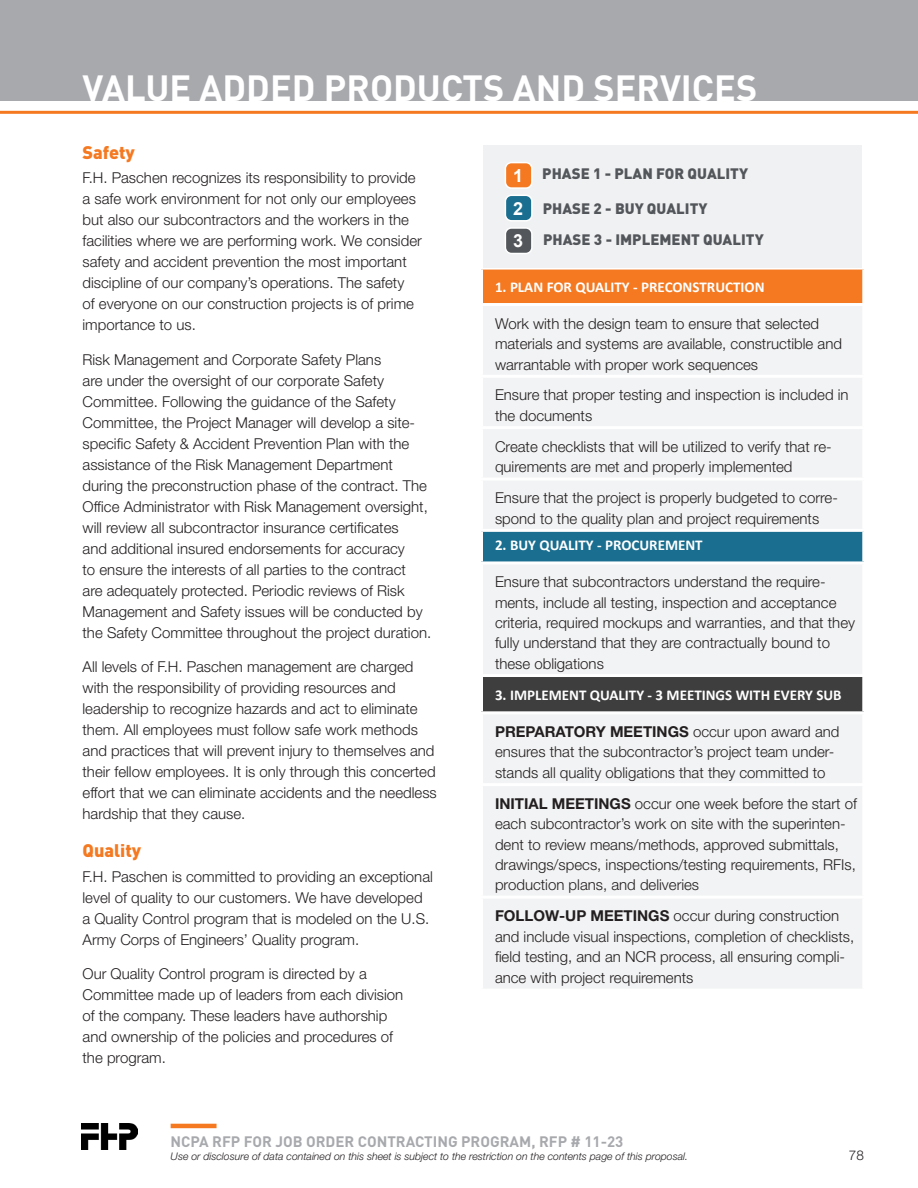
<style>
.page{position:relative;width:918px;height:1188px;background:#fff}
.page>*{position:absolute;margin:0;border:0;box-sizing:border-box;transform-origin:0 0}
.t1{font:700 36px "DIN";color:#fff}
.Heading_2{font:900 18px "DIN Pro";color:#f47921}
.t2{font:700 18px "Arial";color:#fff}
.Narrative_Body_Copy{font:300 15px/21px "Helvetica Neue LT Std";color:#231f20}
.Body_Text{font:300 15px/20.4px "Helvetica Neue LT Std";color:#231f20}
.Heading_2-2{font:900 15px "DIN Pro";color:#53565a}
.Table_Content{font:700 15px "Calibri";color:#fff}
.t3{font:700 15px "DIN";color:#a8a9ad}
.Body_Text-2{font:700 15px "Calibri";color:#fff}
.t4{font:300 13.5px "Helvetica Neue LT Std";color:#231f20}
.t5{font:italic 300 10.5px "Helvetica Neue LT Std";color:#231f20}
.s1{font-weight:700}
</style>
<div class="page">
<img style="left:81px;top:1124px;width:56px;height:26px">
<hr style="left:171px;top:1124px;width:46px;height:4px;background:#f47921">
<div style="left:0;top:0;width:918px;height:101px;background:#a8a9ad"></div>
<hr style="left:0;top:111px;width:918px;height:3px;background:#f47921">
<div style="left:482px;top:268px;width:382px;height:37px;background:#f47921"></div>
<div style="left:483px;top:306px;width:379px;height:682px;background:#f2f3f4"></div>
<div style="left:482px;top:530px;width:382px;height:33px;background:#1a6e8f"></div>
<div style="left:482px;top:676px;width:382px;height:37px;background:#3e3e3f"></div>
<hr style="left:480px;top:270px;width:3px;height:33px;background:#fff">
<hr style="left:480px;top:532px;width:3px;height:29px;background:#fff">
<hr style="left:480px;top:677px;width:3px;height:34px;background:#fff">
<hr style="left:862px;top:270px;width:3px;height:33px;background:#fff">
<hr style="left:862px;top:532px;width:3px;height:29px;background:#fff">
<hr style="left:862px;top:677px;width:3px;height:34px;background:#fff">
<hr style="left:480px;top:267px;width:385px;height:3px;background:#fff">
<hr style="left:480px;top:303px;width:385px;height:3px;background:#fff">
<hr style="left:480px;top:375px;width:385px;height:3px;background:#fff">
<hr style="left:480px;top:426px;width:385px;height:3px;background:#fff">
<hr style="left:480px;top:478px;width:385px;height:3px;background:#fff">
<hr style="left:480px;top:529px;width:385px;height:3px;background:#fff">
<hr style="left:480px;top:561px;width:385px;height:3px;background:#fff">
<hr style="left:480px;top:674px;width:385px;height:3px;background:#fff">
<hr style="left:480px;top:711px;width:385px;height:3px;background:#fff">
<hr style="left:480px;top:783px;width:385px;height:3px;background:#fff">
<hr style="left:480px;top:896px;width:385px;height:3px;background:#fff">
<div style="left:483px;top:145px;width:379px;height:123px;background:#f0f1f2"></div>
<div style="left:505px;top:163px;width:27px;height:25px;background:#f47921;border-radius:6px"></div>
<div style="left:505px;top:162px;width:28px;height:27px;border:2px solid #fff;border-radius:6px"></div>
<div style="left:505px;top:195px;width:27px;height:26px;background:#1a6e8f;border-radius:6px"></div>
<div style="left:505px;top:195px;width:28px;height:27px;border:2px solid #fff;border-radius:6px"></div>
<div style="left:505px;top:228px;width:27px;height:25px;background:#53565a;border-radius:6px"></div>
<div style="left:505px;top:227px;width:28px;height:27px;border:2px solid #fff;border-radius:6px"></div>
<h1 class="t1" style="left:83px;top:64px;width:676px">VALUE ADDED PRODUCTS AND SERVICES</h1>
<p class="Heading_2" style="left:83px;top:138px;width:54px">Safety</p>
<p class="Narrative_Body_Copy" style="left:83px;top:167px;width:341px">F.H. Paschen recognizes its responsibility to provide a safe work environment for not only our employees but also our subcontractors and the workers in the facilities where we are performing work. We consider safety and accident prevention the most important discipline of our company’s operations. The safety<br>of everyone on our construction projects is of prime importance to us.</p>
<p class="Narrative_Body_Copy" style="left:83px;top:349px;width:350px">Risk Management and Corporate Safety Plans<br>are under the oversight of our corporate Safety Committee. Following the guidance of the Safety Committee, the Project Manager will develop a site&shy;specific Safety &amp; Accident Prevention Plan with the assistance of the Risk Management Department during the preconstruction phase of the contract. The Office Administrator with Risk Management oversight, will review all subcontractor insurance certificates<br>and additional insured endorsements for accuracy<br>to ensure the interests of all parties to the contract<br>are adequately protected. Periodic reviews of Risk Management and Safety issues will be conducted by the Safety Committee throughout the project duration.</p>
<p class="Narrative_Body_Copy" style="left:83px;top:656px;width:356px">All levels of F.H. Paschen management are charged with the responsibility of providing resources and leadership to recognize hazards and act to eliminate them. All employees must follow safe work methods and practices that will prevent injury to themselves and their fellow employees. It is only through this concerted effort that we can eliminate accidents and the needless hardship that they cause.</p>
<p class="Heading_2" style="left:83px;top:837px;width:60px">Quality</p>
<p class="Narrative_Body_Copy" style="left:83px;top:866px;width:352px">F.H. Paschen is committed to providing an exceptional level of quality to our customers. We have developed a Quality Control program that is modeled on the U.S.<br>Army Corps of Engineers’ Quality program.</p>
<p class="Narrative_Body_Copy" style="left:83px;top:963px;width:322px">Our Quality Control program is directed by a Committee made up of leaders from each division of the company. These leaders have authorship and ownership of the policies and procedures of the program.</p>
<p class="t2" style="left:513px;top:163px;width:12px">1</p>
<p class="t2" style="left:513px;top:196px;width:12px">2</p>
<p class="t2" style="left:513px;top:228px;width:12px">3</p>
<p class="Heading_2-2" style="left:542px;top:162px;width:207px">PHASE 1 - PLAN FOR QUALITY</p>
<p class="Heading_2-2" style="left:543px;top:196px;width:166px">PHASE 2 - BUY QUALITY</p>
<p class="Heading_2-2" style="left:543px;top:228px;width:222px">PHASE 3 - IMPLEMENT QUALITY</p>
<p class="Table_Content" style="left:495px;top:276px;width:271px">1. PLAN FOR QUALITY - PRECONSTRUCTION</p>
<p class="Body_Text" style="left:495px;top:313px;width:349px">Work with the design team to ensure that selected materials and systems are available, constructible and warrantable with proper work sequences</p>
<p class="Body_Text" style="left:495px;top:385px;width:355px">Ensure that proper testing and inspection is included in the documents</p>
<p class="Body_Text" style="left:495px;top:436px;width:338px">Create checklists that will be utilized to verify that re&shy;quirements are met and properly implemented</p>
<p class="Body_Text" style="left:495px;top:487px;width:344px">Ensure that the project is properly budgeted to corre&shy;spond to the quality plan and project requirements</p>
<p class="Table_Content" style="left:495px;top:534px;width:209px">2. BUY QUALITY - PROCUREMENT</p>
<p class="Body_Text" style="left:495px;top:571px;width:362px">Ensure that subcontractors understand the require&shy;ments, include all testing, inspection and acceptance criteria, required mockups and warranties, and that they fully understand that they are contractually bound to these obligations</p>
<p class="Body_Text-2" style="left:495px;top:684px;width:348px">3. IMPLEMENT QUALITY - 3 MEETINGS WITH EVERY SUB</p>
<p class="Body_Text" style="left:495px;top:721px;width:346px"><span class="s1">PREPARATORY MEETINGS</span> occur upon award and ensures that the subcontractor’s project team under&shy;stands all quality obligations that they committed to</p>
<p class="Body_Text" style="left:495px;top:793px;width:363px"><span class="s1">INITIAL MEETINGS</span> occur one week before the start of each subcontractor’s work on site with the superinten&shy;dent to review means/methods, approved submittals, drawings/specs, inspections/testing requirements, RFIs, production plans, and deliveries</p>
<p class="Body_Text" style="left:495px;top:906px;width:361px"><span class="s1">FOLLOW-UP MEETINGS</span> occur during construction and include visual inspections, completion of checklists, field testing, and an NCR process, all ensuring compli&shy;ance with project requirements</p>
<p class="t3" style="left:171px;top:1132px;width:454px">NCPA RFP FOR JOB ORDER CONTRACTING PROGRAM, RFP # 11-23</p>
<p class="t5" style="left:171px;top:1150px;width:519px">Use or disclosure of data contained on this sheet is subject to the restriction on the contents page of this proposal.</p>
<p class="t4" style="left:849px;top:1147px;width:17px">78</p>
</div>
